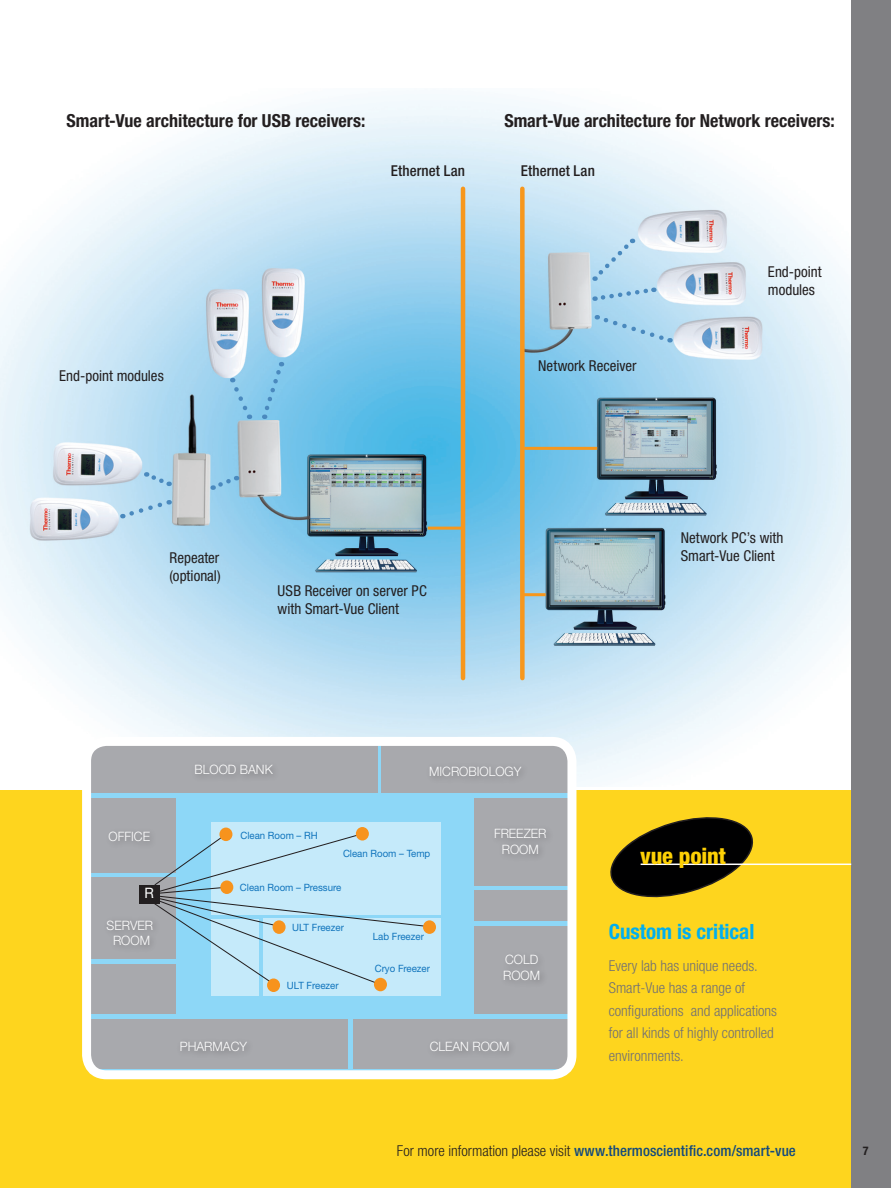
<style>
.page{position:relative;width:891px;height:1188px;background:#fff}
.page>*{position:absolute;margin:0;border:0;box-sizing:border-box;transform-origin:0 0}
.Body_copy{font:800 condensed 22.5px "Helvetica Neue LT Std";letter-spacing:-.005em;color:#fed105}
.Body_copy-2{font:700 condensed 21px "Helvetica Neue LT Std";color:#00aeef}
.Headline_level_3{font:700 condensed 18px "Helvetica Neue LT Std";color:#231f20}
.Headline_level_3-2{font:condensed 15px/18px "Helvetica Neue LT Std";color:#231f20}
.Body_copy-3{font:300 condensed 15px/22.5px "Helvetica Neue LT Std";color:#717074}
.Headline_level_3-3{font:500 condensed 15px "Helvetica Neue LT Std";letter-spacing:.005em;color:#144a7c}
.Headline_level_3-4{font:500 condensed 15px "Helvetica Neue LT Std";letter-spacing:.005em;color:#231f20}
.t1{font:14.4px "Helvetica Neue LT Std";color:#fff;scale:.96 1}
.t2{font:300 12.9px/15.5px "Helvetica Neue LT Std";color:#fff;text-align:center;scale:.96 1}
.Page_Numbers{font:700 condensed 12px "Helvetica Neue LT Std";color:#231f20}
.t3{font:10.05px "Helvetica Neue LT Std";color:#1074bc;scale:.96 1}
.s1{font-weight:300;color:#231f20}
</style>
<div class="page">
<img style="left:0;top:94px;width:851px;height:692px">
<div style="left:0;top:790px;width:890px;height:398px;background:#fed51e"></div>
<div style="left:851px;top:0;width:40px;height:1188px;background:#808083"></div>
<svg style="left:610px;top:817px;width:147px;height:81px"></svg>
<hr style="left:641px;top:864px;width:210px;height:1px;background:#fff">
<div style="left:92px;top:741px;width:480px;height:328px;background:#8dd7f7"></div>
<div style="left:87px;top:741px;width:291px;height:52px;background:#a8a9ad"></div>
<div style="left:381px;top:741px;width:189px;height:52px;background:#a8a9ad"></div>
<div style="left:87px;top:798px;width:89px;height:75px;background:#a8a9ad"></div>
<div style="left:87px;top:877px;width:89px;height:82px;background:#a8a9ad"></div>
<div style="left:87px;top:964px;width:89px;height:50px;background:#a8a9ad"></div>
<div style="left:87px;top:1019px;width:106px;height:50px;background:#a8a9ad"></div>
<div style="left:190px;top:1019px;width:158px;height:50px;background:#a8a9ad"></div>
<div style="left:353px;top:1019px;width:109px;height:50px;background:#a8a9ad"></div>
<div style="left:459px;top:1019px;width:111px;height:50px;background:#a8a9ad"></div>
<div style="left:474px;top:798px;width:96px;height:88px;background:#a8a9ad"></div>
<div style="left:474px;top:926px;width:96px;height:88px;background:#a8a9ad"></div>
<div style="left:474px;top:891px;width:96px;height:30px;background:#a8a9ad"></div>
<div style="left:211px;top:823px;width:230px;height:92px;background:#c5eafa"></div>
<div style="left:211px;top:919px;width:48px;height:77px;background:#c5eafa"></div>
<div style="left:263px;top:919px;width:178px;height:77px;background:#c5eafa"></div>
<div style="left:139px;top:885px;width:21px;height:18px;background:#231f20"></div>
<div style="left:219px;top:828px;width:13px;height:13px;background:#f7931d;border-radius:50%"></div>
<div style="left:356px;top:827px;width:13px;height:14px;background:#f7931d;border-radius:50%"></div>
<svg style="left:146px;top:833px;width:282px;height:152px"></svg>
<div style="left:220px;top:880px;width:13px;height:14px;background:#f7931d;border-radius:50%"></div>
<div style="left:273px;top:920px;width:13px;height:14px;background:#f7931d;border-radius:50%"></div>
<div style="left:423px;top:920px;width:13px;height:14px;background:#f7931d;border-radius:50%"></div>
<div style="left:374px;top:978px;width:13px;height:13px;background:#f7931d;border-radius:50%"></div>
<div style="left:267px;top:979px;width:13px;height:13px;background:#f7931d;border-radius:50%"></div>
<div style="left:82px;top:737px;width:494px;height:342px;border:9px solid #fff;border-radius:20px"></div>
<div style="left:520px;top:189px;width:5px;height:489px;background:#f7971d"></div>
<hr style="left:461px;top:189px;width:4px;height:489px;background:#f7971d">
<svg style="left:594px;top:238px;width:60px;height:65px"></svg>
<svg style="left:597px;top:314px;width:74px;height:30px"></svg>
<hr style="left:428px;top:527px;width:35px;height:3px;background:#f7971d">
<hr style="left:522px;top:593px;width:24px;height:3px;background:#f7971d">
<hr style="left:524px;top:447px;width:73px;height:3px;background:#f7971d">
<svg style="left:213px;top:474px;width:25px;height:16px"></svg>
<svg style="left:122px;top:498px;width:48px;height:21px"></svg>
<svg style="left:146px;top:472px;width:25px;height:16px"></svg>
<svg style="left:230px;top:378px;width:23px;height:41px"></svg>
<svg style="left:261px;top:362px;width:24px;height:57px"></svg>
<p class="Headline_level_3" style="left:67px;top:110px;width:300px">Smart-Vue architecture for USB receivers:</p>
<p class="Headline_level_3" style="left:504px;top:110px;width:332px">Smart-Vue architecture for Network receivers:</p>
<p class="Headline_level_3-2" style="left:59px;top:367px;width:106px">End-point modules</p>
<p class="Headline_level_3-4" style="left:391px;top:162px;width:76px">Ethernet Lan</p>
<p class="Headline_level_3-4" style="left:521px;top:162px;width:76px">Ethernet Lan</p>
<p class="Headline_level_3-2" style="left:538px;top:357px;width:100px">Network Receiver</p>
<p class="Headline_level_3-2" style="left:768px;top:263px;width:55px">End-point modules</p>
<p class="Headline_level_3-2" style="left:170px;top:548px;width:53px">Repeater (optional)</p>
<p class="Headline_level_3-2" style="left:278px;top:582px;width:151px">USB Receiver on server PC with Smart-Vue Client</p>
<p class="Headline_level_3-2" style="left:681px;top:529px;width:104px">Network PC’s with<br>Smart-Vue Client</p>
<p class="t2" style="left:195px;top:762px;width:83px">BLOOD BANK</p>
<p class="t2" style="left:429px;top:763px;width:98px">MICROBIOLOGY</p>
<p class="t2" style="left:109px;top:829px;width:45px">OFFICE</p>
<p class="t3" style="left:240px;top:829px;width:82px">Clean Room – RH</p>
<p class="t3" style="left:343px;top:847px;width:92px">Clean Room – Temp</p>
<p class="t2" style="left:494px;top:826px;width:56px">FREEZER<br>ROOM</p>
<p class="Body_copy" style="left:640px;top:842px;width:87px">vue point</p>
<p class="t1" style="left:145px;top:885px;width:11px">R</p>
<p class="t2" style="left:107px;top:917px;width:50px">SERVER<br>ROOM</p>
<p class="t3" style="left:240px;top:881px;width:107px">Clean Room – Pressure</p>
<p class="t3" style="left:292px;top:921px;width:55px">ULT Freezer</p>
<p class="t2" style="left:180px;top:1039px;width:71px">PHARMACY</p>
<p class="t3" style="left:287px;top:979px;width:55px">ULT Freezer</p>
<p class="t3" style="left:373px;top:930px;width:55px">Lab Freezer</p>
<p class="t3" style="left:375px;top:962px;width:59px">Cryo Freezer</p>
<p class="t2" style="left:503px;top:952px;width:40px;text-align:left">COLD<br>ROOM</p>
<p class="t2" style="left:430px;top:1039px;width:85px">CLEAN ROOM</p>
<p class="Body_copy-2" style="left:609px;top:919px;width:147px">Custom is critical</p>
<p class="Body_copy-3" style="left:609px;top:954px;width:170px">Every lab has unique needs.<br>Smart-Vue has a range of configurations and applications for all kinds of highly controlled environments.</p>
<p class="Headline_level_3-3" style="left:397px;top:1142px;width:401px"><span class="s1">For more information please visit</span> www.thermoscientific.com/smart-vue</p>
<p class="Page_Numbers" style="left:863px;top:1143px;width:7px">7</p>
</div>
